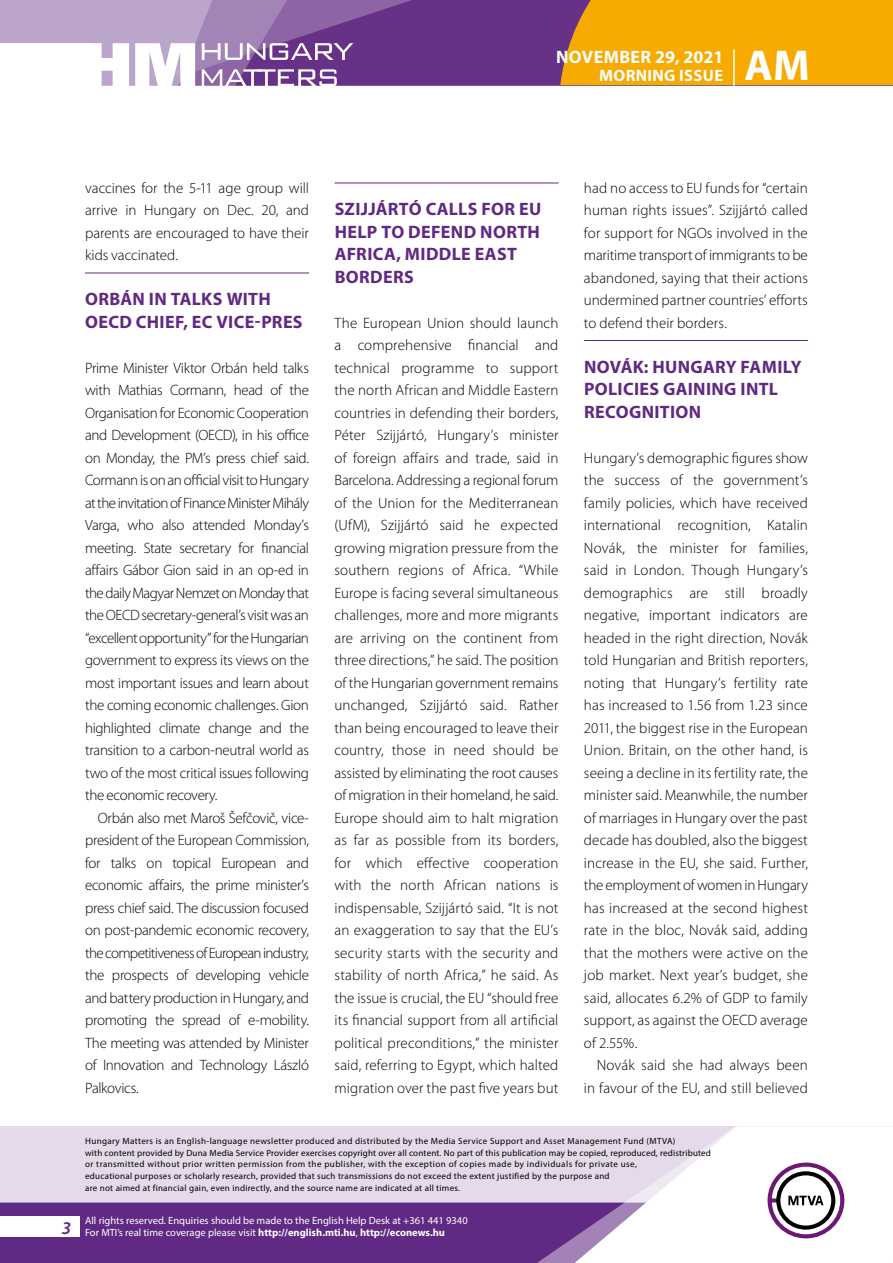
<style>
.page{position:relative;width:893px;height:1263px;background:#fff}
.page>*{position:absolute;margin:0;border:0;box-sizing:border-box;transform-origin:0 0}
.t1{font:700 43.35px "Myriad Pro";color:#fff}
.t2{font:700 18px/22.5px "Myriad Pro";letter-spacing:.015em;color:#602983}
.t3{font:700 18px "Myriad Pro";letter-spacing:.02em;color:#fff}
.t4{font:italic 600 18px "Myriad Pro";color:#602983}
.t5{font:700 16.5px "Myriad Pro";letter-spacing:.02em;color:#fff}
.t6{font:300 15px/22.5px "Myriad Pro";color:#000;text-align:justify}
.t7{font:10.5px/12px "Myriad Pro";color:#fff}
.t8{font:9px/12px "Myriad Pro";letter-spacing:.03em;color:#000}
.s1{font-weight:700}
</style>
<div class="page">
<div style="left:0;top:1126px;width:893px;height:137px;background:#e4daea"></div>
<div style="left:0;top:1202px;width:506px;height:61px;background:#602983"></div>
<svg style="left:506px;top:1202px;width:69px;height:61px;background:#69358a"></svg>
<svg style="left:575px;top:1126px;width:318px;height:137px"></svg>
<div style="left:0;top:1216px;width:79px;height:20px;background:#fff"></div>
<div style="left:0;top:0;width:893px;height:85px;background:#663187"></div>
<div style="left:560px;top:0;width:333px;height:85px;background:#f7aa00"></div>
<hr style="left:733px;top:49px;width:2px;height:37px;background:#fff">
<svg style="left:0;top:0;width:479px;height:86px"></svg>
<hr style="left:85px;top:273px;width:224px;height:1px;background:#602983">
<hr style="left:334px;top:183px;width:224px;height:1px;background:#602983">
<hr style="left:584px;top:340px;width:224px;height:1px;background:#602983">
<p class="t3" style="left:556px;top:45px;width:169px">NOVEMBER 29, 2021</p>
<p class="t5" style="left:599px;top:65px;width:125px">MORNING ISSUE</p>
<h1 class="t1" style="left:745px;top:37px;width:67px">AM</h1>
<p class="t6" style="left:85px;top:176px;width:225px">vaccines for the 5-11 age group will arrive in Hungary on Dec. 20, and parents are encouraged to have their kids vaccinated.</p>
<p class="t2" style="left:85px;top:287px;width:13px">ORB</p>
<p class="t2" style="left:85px;top:287px;width:198px;text-indent:35px">ÁN IN TALKS WITH<br>OECD CHIEF, EC VICE-PRES</p>
<p class="t6" style="left:85px;top:356px;width:225px">Prime Minister Viktor Orbán held talks with Mathias Cormann, head of the Organisation for Economic Cooperation and Development (OECD), in his office on Monday, the PM’s press chief said.<br>Cormann is on an official visit to Hungary at the invitation of Finance Minister Mihály Varga, who also attended Monday’s meeting. State secretary for financial affairs Gábor Gion said in an op-ed in the daily Magyar Nemzet on Monday that the OECD secretary-general’s visit was an “excellent opportunity” for the Hungarian government to express its views on the most important issues and learn about the coming economic challenges. Gion highlighted climate change and the transition to a carbon-neutral world as two of the most critical issues following the economic recovery.</p>
<p class="t6" style="left:85px;top:806px;width:225px;text-indent:13px">Orbán also met Maroš Šefčovič, vice&shy;president of the European Commission, for talks on topical European and economic affairs, the prime minister’s press chief said. The discussion focused on post-pandemic economic recovery, the competitiveness of European industry, the prospects of developing vehicle and battery production in Hungary, and promoting the spread of e-mobility.<br>The meeting was attended by Minister of Innovation and Technology László Palkovics.</p>
<p class="t2" style="left:335px;top:197px;width:207px">SZIJJÁRTÓ CALLS FOR EU<br>HELP TO DEFEND NORTH<br>AFRICA, MI DDLE EAST<br>BOR</p>
<p class="t2" style="left:370px;top:265px;width:24px">DERS</p>
<p class="t6" style="left:334px;top:311px;width:225px">The European Union should launch a comprehensive financial and technical programme to support the north African and Middle Eastern countries in defending their borders, Péter Szijjártó, Hungary’s minister of foreign affairs and trade, said in Barcelona. Addressing a regional forum of the Union for the Mediterranean (UfM), Szijjártó said he expected growing migration pressure from the southern regions of Africa. “While Europe is facing several simultaneous challenges, more and more migrants are arriving on the continent from three directions,” he said. The position of the Hungarian government remains unchanged, Szijjártó said. Rather than being encouraged to leave their country, those in need should be assisted by eliminating the root causes of migration in their homeland, he said.<br>Europe should aim to halt migration as far as possible from its borders, for which effective cooperation with the north African nations is indispensable, Szijjártó said. “It is not an exaggeration to say that the EU’s security starts with the security and stability of north Africa,” he said. As the issue is crucial, the EU “should free its financial support from all artificial political preconditions,” the minister said, referring to Egypt, which halted migration over the past five years but</p>
<p class="t6" style="left:584px;top:176px;width:225px">had no access to EU funds for “certain human rights issues”. Szijjártó called for support for NGOs involved in the maritime transport of immigrants to be abandoned, saying that their actions undermined partner countries’ efforts to defend their borders.</p>
<p class="t2" style="left:584px;top:355px;width:219px">NOVÁK: HUNGARY FAMI LY<br>POLICIES GAINING INTL<br>RECOG NITION</p>
<p class="t6" style="left:584px;top:446px;width:225px">Hungary’s demographic figures show the success of the government’s family policies, which have received international recognition, Katalin Novák, the minister for families, said in London. Though Hungary’s demographics are still broadly negative, important indicators are headed in the right direction, Novák told Hungarian and British reporters, noting that Hungary’s fertility rate has increased to 1.56 from 1.23 since 2011, the biggest rise in the European Union. Britain, on the other hand, is seeing a decline in its fertility rate, the minister said. Meanwhile, the number of marriages in Hungary over the past decade has doubled, also the biggest increase in the EU, she said. Further, the employment of women in Hungary has increased at the second highest rate in the bloc, Novák said, adding that the mothers were active on the job market. Next year’s budget, she said, allocates 6.2% of GDP to family support, as against the OECD average of 2.55%.</p>
<p class="t6" style="left:584px;top:1054px;width:225px;text-align:right">Novák said she had always been in favour of the EU, and still believed</p>
<p class="t4" style="left:62px;top:1217px;width:11px">3</p>
<p class="t8" style="left:85px;top:1134px;width:627px">Hungary Matters is an English-language newsletter produced and distributed by the Media Service Support and Asset Management Fund (MTVA)<br>with content provided by Duna Media Service Provider exercises copyright over all content. No part of this publication may be copied, reproduced, redistributed or transmitted without prior written permission from the publisher, with the exception of copies made by individuals for private use,<br>educational purposes or scholarly research, provided that such transmissions do not exceed the extent justified by the purpose and<br>are not aimed at financial gain, even indirectly, and the source name are indicated at all times.</p>
<p class="t7" style="left:85px;top:1214px;width:384px">All rights reserved. Enquiries should be made to the English Help Desk at +361 441 9340<br>For MTI’s real time coverage please visit <span class="s1">HTTP://ENGLISH.MTI.HU</span>, <span class="s1">HTTP://ECONEWS.HU</span></p>
</div>
